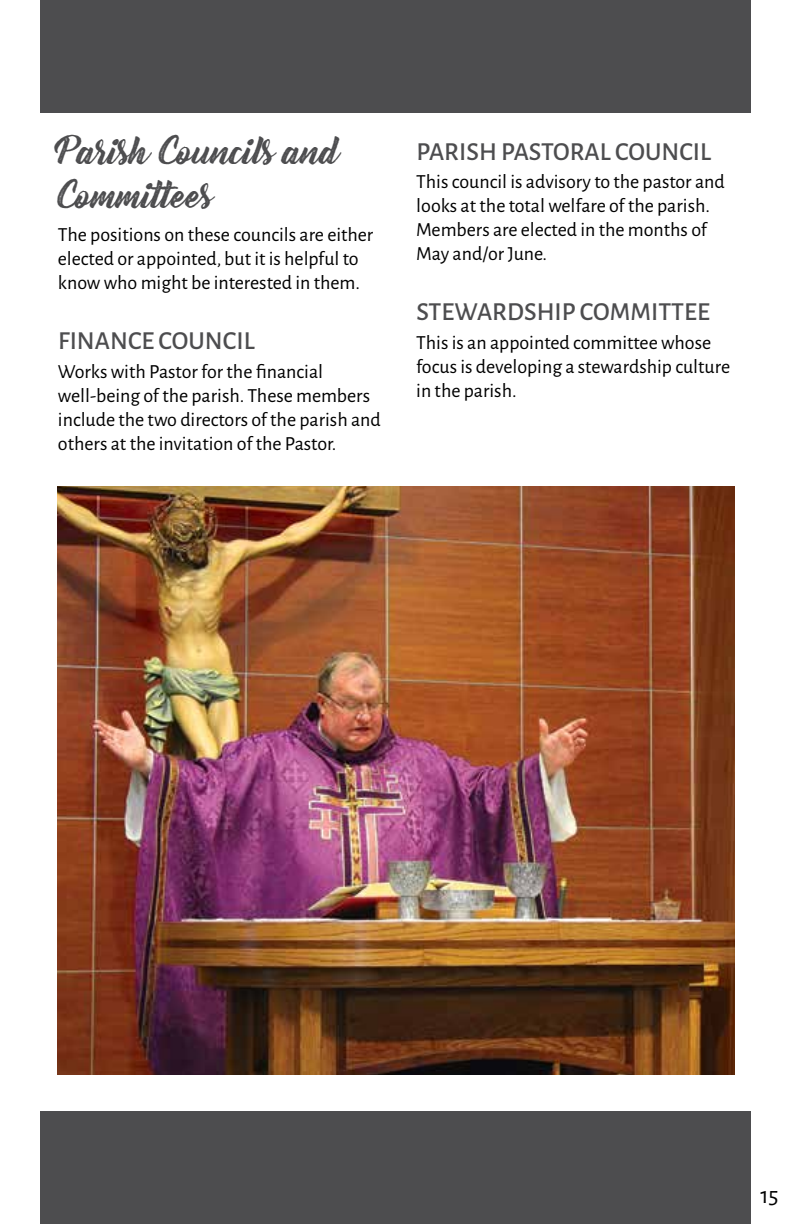
<style>
.page{position:relative;width:792px;height:1224px;background:#fff}
.page>*{position:absolute;margin:0;border:0;box-sizing:border-box;transform-origin:0 0}
.Ministry_Heading{font:34px/44px "Bernadette Rough";letter-spacing:-.01em;color:#4d4d4f}
.Ministry_subhead{font:500 26px "Alegreya Sans";color:#4d4d4f}
.t1{font:24px "Alegreya Sans";color:#000}
.Ministry_description{font:20px/24px "Alegreya Sans";color:#000}
</style>
<div class="page">
<div style="left:40px;top:0;width:712px;height:112px;background:#4d4d4f"></div>
<div style="left:40px;top:1112px;width:712px;height:112px;background:#4d4d4f"></div>
<img style="left:58px;top:486px;width:676px;height:588px">
<p class="Ministry_Heading" style="left:58px;top:131px;width:284px">Parish Councils and<br>Committees</p>
<p class="Ministry_description" style="left:58px;top:222px;width:317px">The positions on these councils are either elected or appointed, but it is helpful to know who might be interested in them.</p>
<p class="Ministry_subhead" style="left:58px;top:323px;width:198px">FINANCE COUNCIL</p>
<p class="Ministry_description" style="left:58px;top:359px;width:324px">Works with Pastor for the financial well-being of the parish. These members include the two directors of the parish and others at the invitation of the Pastor.</p>
<p class="Ministry_subhead" style="left:416px;top:133px;width:296px">PARISH PASTORAL COUNCIL</p>
<p class="Ministry_description" style="left:416px;top:169px;width:310px">This council is advisory to the pastor and looks at the total welfare of the parish.<br>Members are elected in the months of May and/or June.</p>
<p class="Ministry_subhead" style="left:416px;top:294px;width:295px">STEWARDSHIP COMMITTEE</p>
<p class="Ministry_description" style="left:416px;top:330px;width:315px">This is an appointed committee whose focus is developing a stewardship culture in the parish.</p>
<p class="t1" style="left:760px;top:1179px;width:20px">15</p>
</div>
